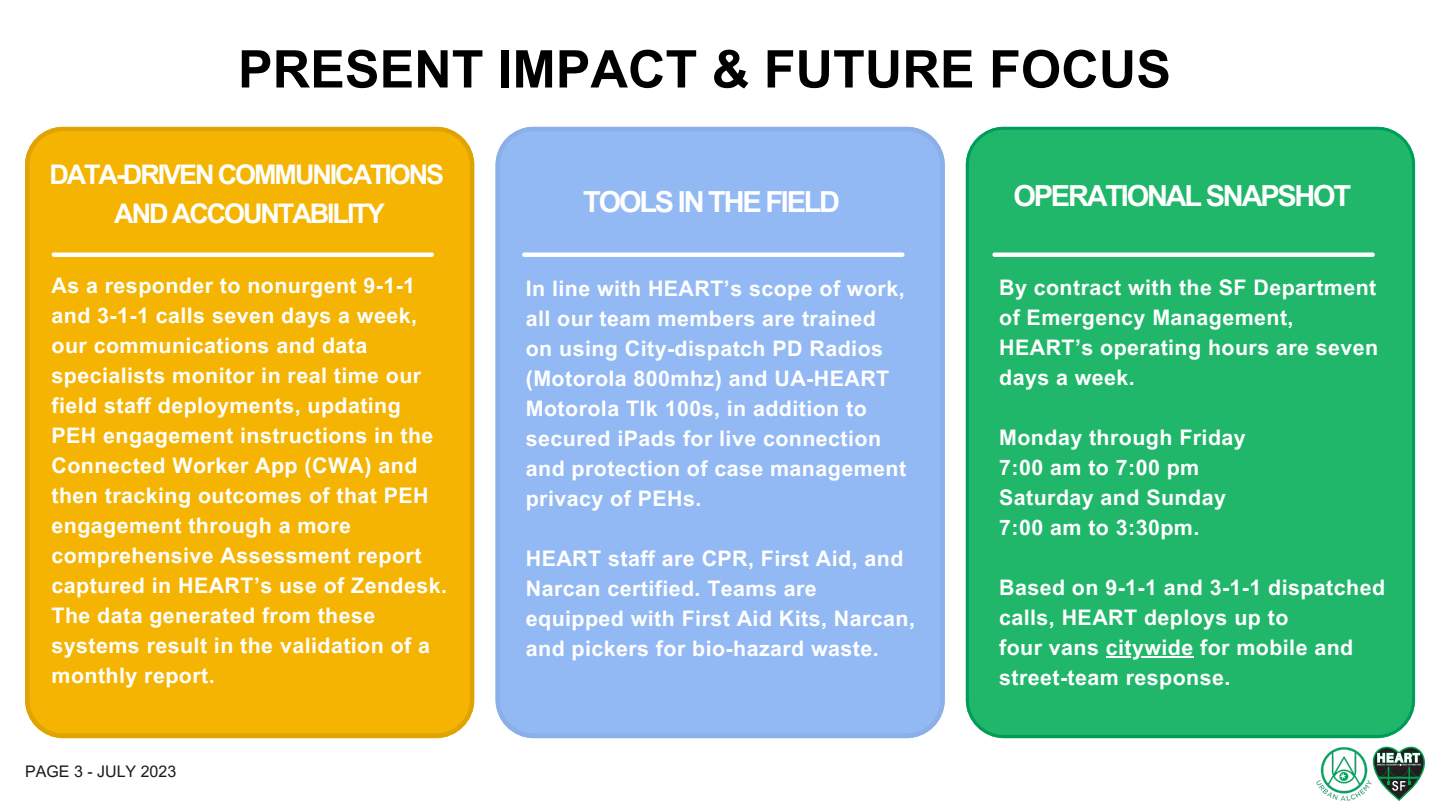
<style>
.page{position:relative;width:1440px;height:810px;background:#fff}
.page>*{position:absolute;margin:0;border:0;box-sizing:border-box;transform-origin:0 0}
.t1{font:700 52px "Arial MT Pro";color:#000}
.t2{font:700 29px "Arial MT Pro";letter-spacing:-.075em;color:#fff}
.t3{font:700 27px "Arial MT Pro";letter-spacing:-.075em;color:#fff}
.t4{font:700 21.4px/30px "Arial MT Pro";letter-spacing:.02em;color:#fff}
.t5{font:16px "Arial MT Pro";color:#191919}
</style>
<div class="page">
<div style="left:25px;top:127px;width:449px;height:611px;background:#f5b402"></div>
<div style="left:54px;top:252px;width:378px;height:5px;background:#fff"></div>
<div style="left:496px;top:127px;width:449px;height:611px;background:#92b9f4"></div>
<div style="left:524px;top:252px;width:378px;height:5px;background:#fff"></div>
<div style="left:966px;top:127px;width:449px;height:611px;background:#20b76a"></div>
<div style="left:995px;top:252px;width:378px;height:5px;background:#fff"></div>
<hr style="left:1106px;top:656px;width:88px;height:2px;background:#fff">
<img style="left:1296px;top:726px;width:95px;height:75px">
<svg style="left:1373px;top:747px;width:52px;height:54px"></svg>
<p class="t1" style="left:238px;top:50px;width:935px">PRESENT IMPACT &amp; FUTURE FOCUS</p>
<p class="t3" style="left:49px;top:164px;width:396px">DATA-DRIVEN COMMUNICATIONS</p>
<p class="t3" style="left:114px;top:203px;width:272px">AND ACCOUNTABILITY</p>
<p class="t4" style="left:52px;top:273px;width:367px">As a responder to nonurgent 9-1-1 and 3-1-1 calls seven days a week,</p>
<p class="t4" style="left:52px;top:333px;width:383px">our communications and data specialists monitor in real time our field staff deployments, updating PEH engagement instructions in the</p>
<p class="t4" style="left:52px;top:453px;width:379px">Connected Worker App (CWA) and then tracking outcomes of that PEH</p>
<p class="t4" style="left:52px;top:513px;width:372px">engagement through a more comprehensive Assessment report</p>
<p class="t4" style="left:52px;top:573px;width:397px">captured in HEART’s use of Zendesk.<br>The data generated from these</p>
<p class="t4" style="left:52px;top:633px;width:380px">systems result in the validation of a monthly report.</p>
<p class="t5" style="left:25px;top:766px;width:153px">PAGE 3 - JULY 2023</p>
<p class="t2" style="left:583px;top:191px;width:258px">TOOLS IN THE FIELD</p>
<p class="t4" style="left:526px;top:276px;width:380px">In line with HEART’s scope of work, all our team members are trained</p>
<p class="t4" style="left:526px;top:336px;width:365px">on using City-dispatch PD Radios (Motorola 800mhz) and UA-HEART</p>
<p class="t4" style="left:526px;top:396px;width:382px">Motorola Tlk 100s, in addition to secured iPads for live connection and protection of case management privacy of PEHs.</p>
<p class="t4" style="left:526px;top:546px;width:391px">HEART staff are CPR, First Aid, and Narcan certified. Teams are equipped with First Aid Kits, Narcan, and pickers for bio-hazard waste.</p>
<p class="t2" style="left:1014px;top:185px;width:339px">OPERATIONAL SNAPSHOT</p>
<p class="t4" style="left:999px;top:275px;width:379px">By contract with the SF Department of Emergency Management,</p>
<p class="t4" style="left:999px;top:335px;width:381px">HEART’s operating hours are seven days a week.</p>
<p class="t4" style="left:999px;top:425px;width:248px">Monday through Friday</p>
<p class="t4" style="left:999px;top:455px;width:202px">7:00 am to 7:00 pm</p>
<p class="t4" style="left:999px;top:485px;width:228px">Saturday and Sunday</p>
<p class="t4" style="left:999px;top:515px;width:202px">7:00 am to 3:30pm.</p>
<p class="t4" style="left:999px;top:575px;width:387px">Based on 9-1-1 and 3-1-1 dispatched calls, HEART deploys up to</p>
<p class="t4" style="left:999px;top:635px;width:356px">four vans citywide for mobile and street-team response.</p>
</div>
